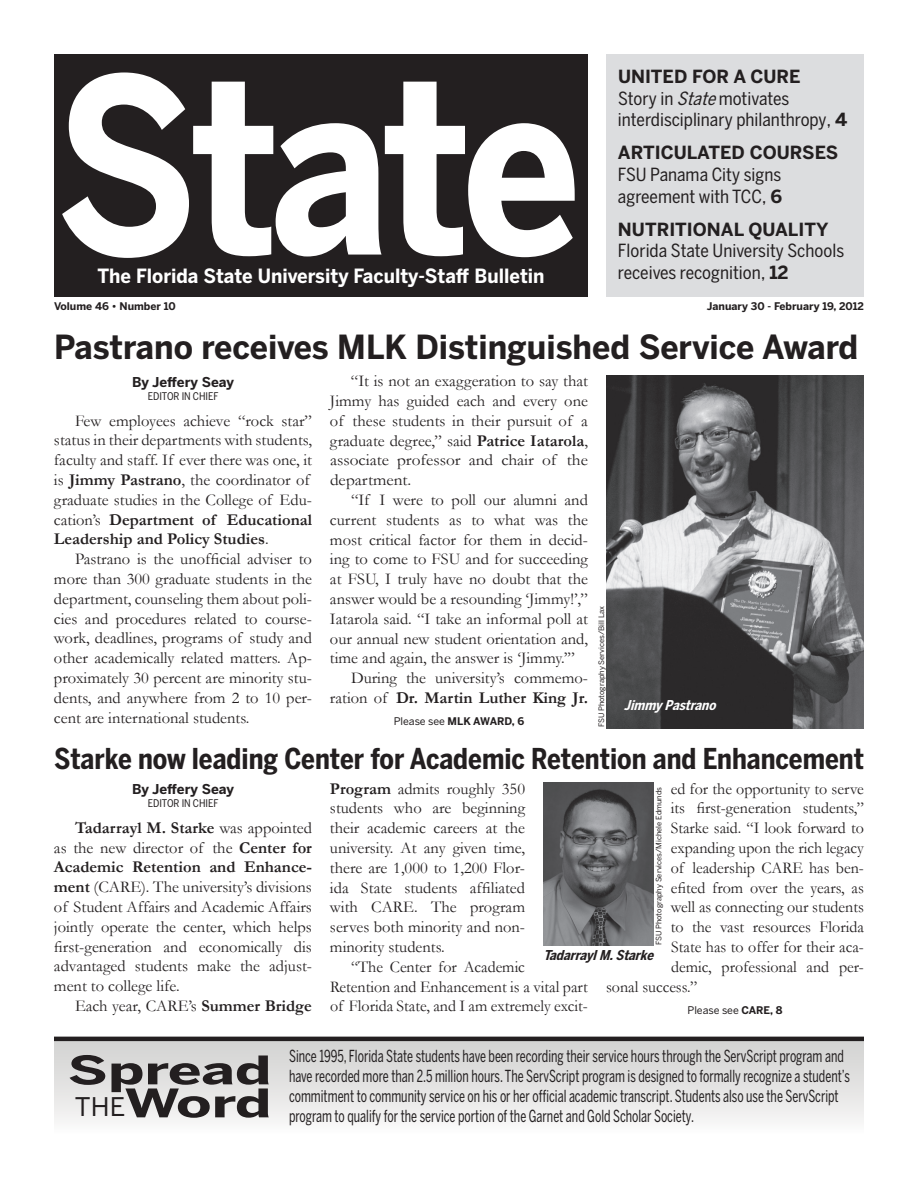
<style>
.page{position:relative;width:918px;height:1188px;background:#fff}
.page>*{position:absolute;margin:0;border:0;box-sizing:border-box;transform-origin:0 0}
.t1{font:700 241.5px "Benton Sans";letter-spacing:-.04em;color:#fff;scale:.86 1}
.t2{font:700 39px/33px "Benton Sans";letter-spacing:-.005em;color:#231f20;text-align:right;scale:1.5 1}
.t3{font:700 33px "Benton Sans";color:#231f20;scale:.96 1}
.t4{font:700 28.5px "Benton Sans Cond";color:#231f20}
.t5{font:25.5px "Benton Sans";color:#231f20}
.t6{font:700 19.5px "Benton Sans";color:#fff;scale:.94 1}
.t7{font:18px/21.6px "Benton Sans Cond";color:#231f20}
.t8{font:700 18px "Benton Sans";color:#231f20}
.t9{font:16.5px/19.8px "Garamond";color:#231f20;text-align:justify}
.t10{font:16.5px/19.8px "Benton Sans Cond";color:#231f20;scale:.77 1}
.t11{font:700 16.5px "Garamond";color:#231f20}
.t12{font:700 13.5px "Benton Sans";letter-spacing:-.005em;color:#231f20}
.t13{font:italic 700 13.5px "Benton Sans Cond";color:#231f20}
.t14{font:italic 700 13.5px "Benton Sans Cond";color:#fff}
.t15{font:700 10.5px "Benton Sans";color:#231f20}
.t16{font:10.5px "Benton Sans Cond";color:#231f20}
.t17{font:10.5px "Benton Sans";color:#231f20}
.t18{font:7.5px "Benton Sans";color:#231f20}
.s1{font-style:italic}
.s2{font-family:"Benton Sans"}
.s3{font-family:"Benton Sans";font-weight:700}
.s4{font-weight:700}
.s5{font-weight:400}
</style>
<div class="page">
<div style="left:606px;top:54px;width:258px;height:243px;background:#dcdddf"></div>
<div style="left:54px;top:54px;width:534px;height:243px;background:#231f20"></div>
<div style="left:54px;top:1039px;width:810px;height:95px;background:linear-gradient(to bottom,#cfcfcd,#fbfafa)"></div>
<hr style="left:54px;top:1037px;width:810px;height:4px;background:#231f20">
<img style="left:606px;top:375px;width:258px;height:353px">
<img style="left:543px;top:783px;width:110px;height:162px">
<p class="t8" style="left:618px;top:66px;width:184px">UNITED FOR A CURE</p>
<p class="t7" style="left:618px;top:87px;width:231px">Story in <span class="s1">State</span>motivates interdisciplinary philanthropy<span class="s2">,</span> <span class="s3">4</span></p>
<p class="t8" style="left:618px;top:142px;width:222px">ARTICULATED COURSES</p>
<p class="t7" style="left:618px;top:163px;width:166px">FSU Panama City signs agreement with TCC<span class="s2">,</span> <span class="s3">6</span></p>
<p class="t8" style="left:618px;top:218px;width:212px">NUTRITIONAL QUALITY</p>
<p class="t7" style="left:618px;top:240px;width:228px">Florida State University Schools</p>
<h1 class="t1" style="left:55px;top:23px;width:614px">State</h1>
<p class="t6" style="left:97px;top:264px;width:477px">The Florida State University Faculty-Staff Bulletin</p>
<p class="t7" style="left:618px;top:261px;width:172px">receives recognition<span class="s2">,</span> <span class="s3">12</span></p>
<p class="t15" style="left:54px;top:300px;width:123px">Volume 46 • Number 10</p>
<p class="t15" style="left:707px;top:300px;width:159px">January 30 - February 19, 2012</p>
<h3 class="t3" style="left:54px;top:328px;width:839px">Pastrano receives MLK Distinguished Service Award</h3>
<p class="t12" style="left:132px;top:374px;width:103px">By Jeffery Seay</p>
<p class="t16" style="left:148px;top:390px;width:72px">EDITOR IN CHIEF</p>
<p class="t9" style="left:54px;top:410px;width:260px;text-align:left;text-indent:21px">Few employees achieve “rock star” status in their departments with students, faculty and staff. If ever there was one, it is <span class="s4">Jimmy Pastrano</span>, the coordinator of graduate studies in the College of Edu&shy;cation’s <span class="s4">Department of Educational Leadership and Policy Studies</span>.</p>
<p class="t9" style="left:54px;top:549px;width:260px;text-indent:21px">Pastrano is the unofficial adviser to more than 300 graduate students in the department, counseling them about poli&shy;cies and procedures related to course&shy;work, deadlines, programs of study and other academically related matters. Ap&shy;proximately 30 percent are minority stu&shy;dents, and anywhere from 2 to 10 per&shy;cent are international students.</p>
<p class="t9" style="left:330px;top:371px;width:259px;text-indent:21px">“It is not an exaggeration to say that Jimmy has guided each and every one of these students in their pursuit of a graduate degree,” said <span class="s4">Patrice Iatarola</span>, associate professor and chair of the department.</p>
<p class="t9" style="left:351px;top:490px;width:238px">“If I were to poll our alumni and</p>
<p class="t9" style="left:330px;top:510px;width:259px">current students as to what was the</p>
<p class="t9" style="left:330px;top:529px;width:260px">most critical factor for them in decid-</p>
<p class="t9" style="left:330px;top:549px;width:260px">ing to come to FSU and for succeeding</p>
<p class="t9" style="left:330px;top:569px;width:259px">at FSU, I truly have no doubt that the</p>
<p class="t9" style="left:330px;top:589px;width:260px">answer would be a resounding ‘Jimmy!’,”</p>
<p class="t9" style="left:330px;top:609px;width:259px">Iatarola said. “I take an informal poll at</p>
<p class="t9" style="left:330px;top:628px;width:259px">our annual new student orientation and,</p>
<p class="t9" style="left:330px;top:648px;width:246px">time and again, the answer is ‘Jimmy.’”</p>
<p class="t9" style="left:351px;top:668px;width:239px">During the university’s commemo-</p>
<p class="t11" style="left:330px;top:688px;width:259px"><span class="s5">ration of</span> Dr. Martin Luther King Jr.</p>
<p class="t15" style="left:394px;top:715px;width:132px"><span class="s5">Please see</span> MLK AWARD, 6</p>
<p class="t18" style="left:597px;top:727px;width:123px;rotate:-90deg">FSU Photography Services/Bill Lax</p>
<p class="t14" style="left:624px;top:697px;width:97px">Jimmy Pastrano</p>
<h3 class="t4" style="left:54px;top:742px;width:812px">Starke now leading Center for Academic Retention and Enhancement</h3>
<p class="t12" style="left:132px;top:781px;width:103px">By Jeffery Seay</p>
<p class="t16" style="left:148px;top:797px;width:72px">EDITOR IN CHIEF</p>
<p class="t9" style="left:54px;top:818px;width:260px;text-indent:21px"><span class="s4">Tadarrayl M. Starke</span> was appointed as the new director of the <span class="s4">Center for Academic Retention and Enhance&shy;ment</span> (CARE). The university’s divisions of Student Affairs and Academic Affairs jointly operate the center, which helps first-generation and economically dis advantaged students make the adjust&shy;ment to college life.</p>
<p class="t9" style="left:75px;top:996px;width:238px">Each year, CARE’s <span class="s4">Summer Bridge</span></p>
<p class="t9" style="left:330px;top:778px;width:197px"><span class="s4">Program</span> admits roughly 350 students who are beginning their academic careers at the university. At any given time, there are 1,000 to 1,200 Flor&shy;ida State students affiliated with CARE. The program serves both minority and non&shy;minority students.</p>
<p class="t9" style="left:330px;top:956px;width:260px;text-align:left;text-indent:21px">“The Center for Academic<br>Retention and Enhancement is a vital part of Florida State, and I am extremely excit-</p>
<p class="t9" style="left:671px;top:778px;width:195px">ed for the opportunity to serve</p>
<p class="t9" style="left:671px;top:798px;width:195px">its first-generation students,”</p>
<p class="t9" style="left:671px;top:818px;width:195px">Starke said. “I look forward to</p>
<p class="t9" style="left:671px;top:838px;width:195px">expanding upon the rich legacy</p>
<p class="t9" style="left:671px;top:858px;width:195px">of leadership CARE has ben-</p>
<p class="t9" style="left:671px;top:877px;width:195px">efited from over the years, as</p>
<p class="t9" style="left:671px;top:897px;width:195px">well as connecting our students</p>
<p class="t9" style="left:671px;top:917px;width:195px">to the vast resources Florida</p>
<p class="t9" style="left:671px;top:937px;width:194px">State has to offer for their aca-</p>
<p class="t9" style="left:671px;top:957px;width:194px">demic, professional and per-</p>
<p class="t9" style="left:606px;top:976px;width:93px">sonal success.”</p>
<p class="t17" style="left:688px;top:1004px;width:96px">Please see <span class="s4">CARE, 8</span></p>
<p class="t10" style="left:289px;top:1046px;width:730px">Since 1995, Florida State students have been recording their service hours through the ServScript program and have recorded more than 2.5 million hours. The ServScript program is designed to formally recognize a student’s commitment to community service on his or her official academic transcript. Students also use the ServScript program to qualify for the service portion of the Garnet and Gold Scholar Society.</p>
<p class="t18" style="left:654px;top:945px;width:160px;rotate:-90deg">FSU Photography Services/Michele Edmunds</p>
<p class="t13" style="left:543px;top:947px;width:115px">TadarraylM.Starke</p>
<h2 class="t2" style="left:67px;top:1053px;width:138px">Spread<br>Word</h2>
<h3 class="t5" style="left:75px;top:1091px;width:52px">THE</h3>
</div>
